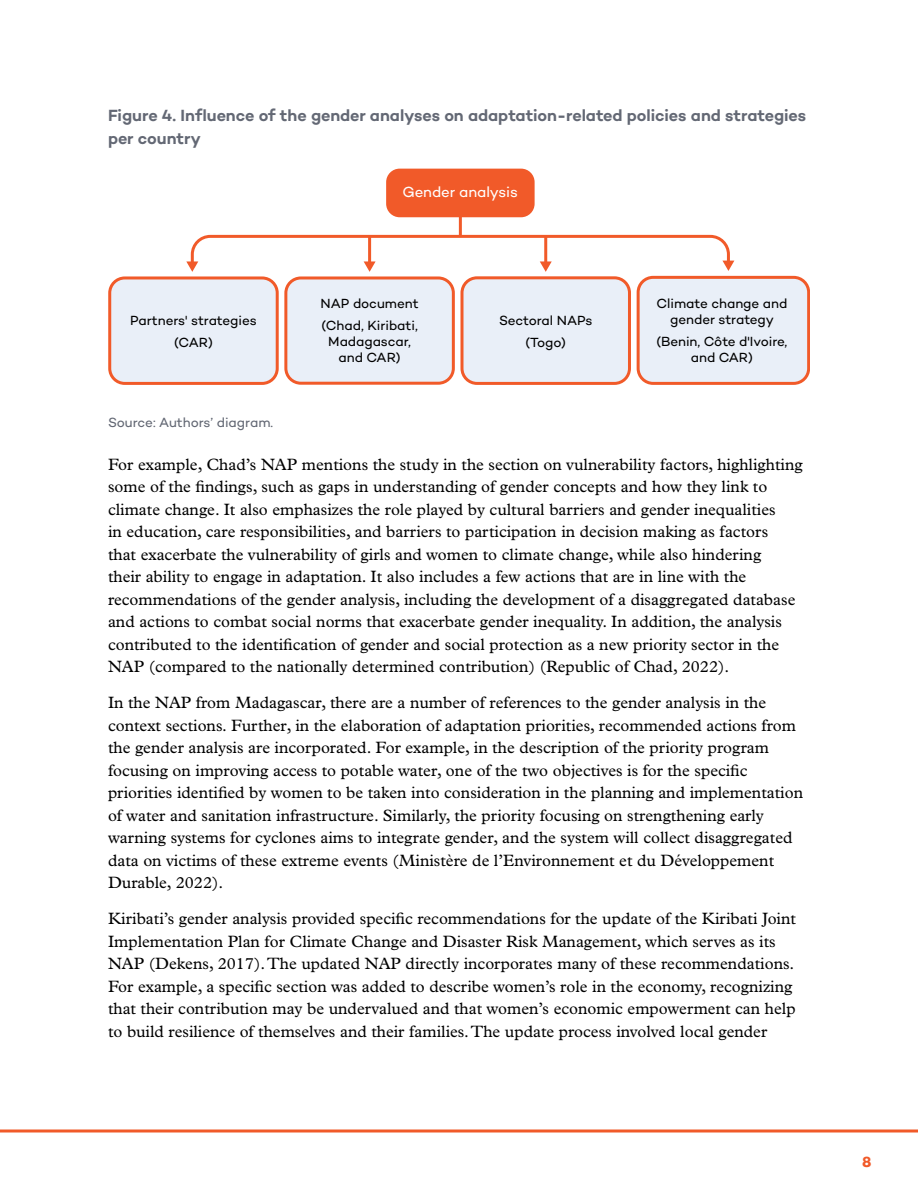
<style>
.page{position:relative;width:918px;height:1188px;background:#fff}
.page>*{position:absolute;margin:0;border:0;box-sizing:border-box;transform-origin:0 0}
.Body_copy{font:16.5px/22.5px "Plantin MT Pro";color:#000}
.Figure_Title{font:600 16.5px/22.5px "Campton";letter-spacing:-.005em;color:#636874}
.t1{font:15px "Campton";letter-spacing:-.005em;color:#fff}
.t2{font:700 15px "Campton";color:#f15a29}
.t3{font:13.5px/16.2px "Campton";letter-spacing:-.005em;color:#000;text-align:center}
.Source{font:13.5px "Campton";letter-spacing:-.005em;color:#636874}
</style>
<div class="page">
<hr style="left:0;top:1130px;width:918px;height:2px;background:#f15a29">
<div style="left:386px;top:169px;width:149px;height:48px;background:#f15a29;border-radius:14px"></div>
<div style="left:637px;top:276px;width:173px;height:109px;border:6px solid #f15a29;border-radius:14px"></div>
<div style="left:640px;top:279px;width:167px;height:103px;background:#e9eff8;border-radius:14px"></div>
<div style="left:461px;top:276px;width:170px;height:109px;border:6px solid #f15a29;border-radius:14px"></div>
<div style="left:464px;top:279px;width:164px;height:103px;background:#e9eff8;border-radius:14px"></div>
<div style="left:284px;top:276px;width:171px;height:109px;border:6px solid #f15a29;border-radius:14px"></div>
<div style="left:287px;top:279px;width:165px;height:103px;background:#e9eff8;border-radius:14px"></div>
<hr style="left:459px;top:215px;width:3px;height:21px;background:#f15a29">
<svg style="left:186px;top:233px;width:548px;height:39px"></svg>
<div style="left:108px;top:276px;width:171px;height:109px;border:6px solid #f15a29;border-radius:14px"></div>
<div style="left:111px;top:279px;width:165px;height:103px;background:#e9eff8;border-radius:14px"></div>
<p class="Figure_Title" style="left:108px;top:104px;width:700px">Figure 4. Influence of the gender analyses on adaptation-related policies and strategies per country</p>
<p class="t3" style="left:130px;top:309px;width:128px;line-height:22.2px">Partners' strategies (CAR)</p>
<p class="t1" style="left:402px;top:183px;width:117px">Gender analysis</p>
<p class="t3" style="left:321px;top:292px;width:100px;line-height:22.2px;text-align:left">NAP document (Chad, Kiribati,</p>
<p class="t3" style="left:328px;top:333px;width:84px">Madagascar, and CAR)</p>
<p class="t3" style="left:499px;top:309px;width:95px;line-height:22.2px">Sectoral NAPs (Togo)</p>
<p class="t3" style="left:656px;top:295px;width:132px">Climate change and gender strategy</p>
<p class="t3" style="left:656px;top:333px;width:132px">(Benin, Côte d'Ivoire, and CAR)</p>
<p class="Source" style="left:108px;top:414px;width:167px">Source: Authors’ diagram.</p>
<p class="Body_copy" style="left:108px;top:453px;width:696px">For example, Chad’s NAP mentions the study in the section on vulnerability factors, highlighting some of the findings, such as gaps in understanding of gender concepts and how they link to climate change. It also emphasizes the role played by cultural barriers and gender inequalities<br>in education, care responsibilities, and barriers to participation in decision making as factors<br>that exacerbate the vulnerability of girls and women to climate change, while also hindering<br>their ability to engage in adaptation. It also includes a few actions that are in line with the recommendations of the gender analysis, including the development of a disaggregated database and actions to combat social norms that exacerbate gender inequality. In addition, the analysis contributed to the identification of gender and social protection as a new priority sector in the NAP (compared to the nationally determined contribution) (Republic of Chad, 2022).</p>
<p class="Body_copy" style="left:108px;top:692px;width:697px">In the NAP from Madagascar, there are a number of references to the gender analysis in the context sections. Further, in the elaboration of adaptation priorities, recommended actions from the gender analysis are incorporated. For example, in the description of the priority program focusing on improving access to potable water, one of the two objectives is for the specific priorities identified by women to be taken into consideration in the planning and implementation of water and sanitation infrastructure. Similarly, the priority focusing on strengthening early warning systems for cyclones aims to integrate gender, and the system will collect disaggregated data on victims of these extreme events (Ministère de l’Environnement et du Développement Durable, 2022).</p>
<p class="Body_copy" style="left:108px;top:908px;width:690px">Kiribati’s gender analysis provided specific recommendations for the update of the Kiribati Joint Implementation Plan for Climate Change and Disaster Risk Management, which serves as its NAP (Dekens, 2017). The updated NAP directly incorporates many of these recommendations.<br>For example, a specific section was added to describe women’s role in the economy, recognizing that their contribution may be undervalued and that women’s economic empowerment can help to build resilience of themselves and their families. The update process involved local gender</p>
<p class="t2" style="left:862px;top:1152px;width:11px">8</p>
</div>
